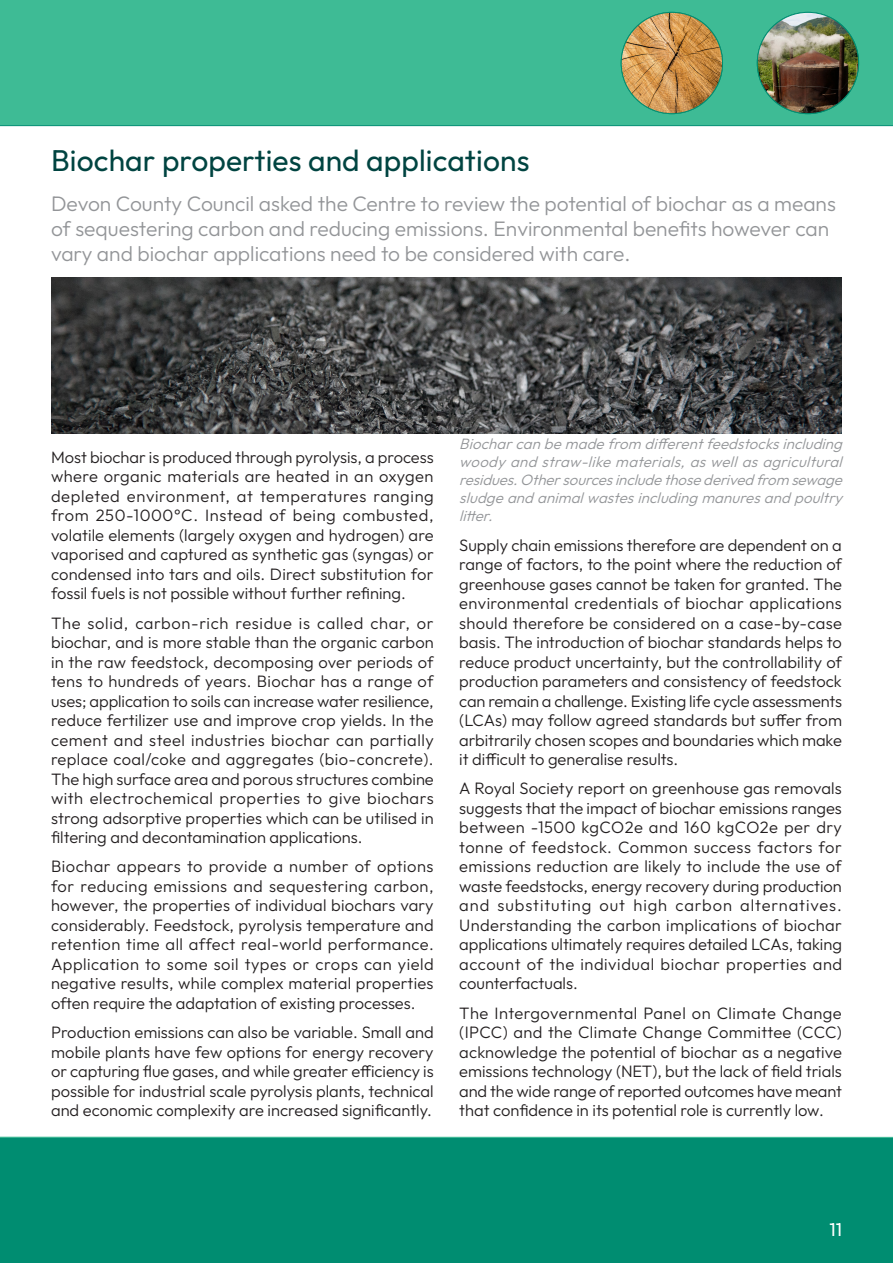
<style>
.page{position:relative;width:893px;height:1263px;background:#fff}
.page>*{position:absolute;margin:0;border:0;box-sizing:border-box;transform-origin:0 0}
.Heading2{font:30px "Outfit";letter-spacing:.005em;color:#004441}
.Intro_caption{font:300 21px/25.2px "Outfit";color:#939598}
.t1{font:18px "Outfit";color:#fff}
.Body1{font:300 16.5px/19.5px "Outfit";color:#231f20;text-align:justify}
.t2{font:italic 300 15px/18px "Outfit";color:#939598;text-align:justify}
</style>
<div class="page">
<div style="left:0;top:1136px;width:893px;height:127px;background:#008d71"></div>
<div style="left:0;top:0;width:893px;height:126px;background:#3ebb95"></div>
<img style="left:51px;top:278px;width:791px;height:156px">
<img style="left:757px;top:12px;width:102px;height:102px;border-radius:51px">
<img style="left:621px;top:12px;width:101px;height:102px;border-radius:51px">
<p class="Heading2" style="left:51px;top:143px;width:480px">Biochar properties and applications</p>
<p class="Intro_caption" style="left:51px;top:191px;width:786px">Devon County Council asked the Centre to review the potential of biochar as a means of sequestering carbon and reducing emissions. Environmental benefits however can vary and biochar applications need to be considered with care.</p>
<p class="Body1" style="left:51px;top:447px;width:384px">Most biochar is produced through pyrolysis, a process where organic materials are heated in an oxygen depleted environment, at temperatures ranging from 250‑1000°C. Instead of being combusted, volatile elements (largely oxygen and hydrogen) are vaporised and captured as synthetic gas (syngas) or condensed into tars and oils. Direct substitution for fossil fuels is not possible without further refining.</p>
<p class="Body1" style="left:51px;top:613px;width:384px">The solid, carbon-rich residue is called char, or biochar, and is more stable than the organic carbon in the raw feedstock, decomposing over periods of tens to hundreds of years. Biochar has a range of uses; application to soils can increase water resilience, reduce fertilizer use and improve crop yields. In the cement and steel industries biochar can partially replace coal/coke and aggregates (bio-concrete).<br>The high surface area and porous structures combine with electrochemical properties to give biochars strong adsorptive properties which can be utilised in filtering and decontamination applications.</p>
<p class="Body1" style="left:51px;top:857px;width:384px">Biochar appears to provide a number of options for reducing emissions and sequestering carbon, however, the properties of individual biochars vary considerably. Feedstock, pyrolysis temperature and retention time all affect real-world performance.<br>Application to some soil types or crops can yield negative results, while complex material properties often require the adaptation of existing processes.</p>
<p class="Body1" style="left:51px;top:1022px;width:384px">Production emissions can also be variable. Small and mobile plants have few options for energy recovery or capturing flue gases, and while greater efficiency is possible for industrial scale pyrolysis plants, technical and economic complexity are increased significantly.</p>
<p class="t2" style="left:459px;top:434px;width:389px">Biocharcan be made from differentfeedstocksincluding woody and straw-like materials,aswellasagricultural residues.Othersourcesincludethosederived from sewage sludge and animalwastesincluding manuresand poultry litter.</p>
<p class="Body1" style="left:459px;top:535px;width:384px">Supply chain emissions therefore are dependent on a range of factors, to the point where the reduction of greenhouse gases cannot be taken for granted. The environmental credentials of biochar applications should therefore be considered on a case-by-case basis. The introduction of biochar standards helps to reduce product uncertainty, but the controllability of production parameters and consistency of feedstock can remain a challenge. Existing life cycle assessments (LCAs) may follow agreed standards but suffer from arbitrarily chosen scopes and boundaries which make it difficult to generalise results.</p>
<p class="Body1" style="left:459px;top:779px;width:384px">A Royal Society report on greenhouse gas removals suggests that the impact of biochar emissions ranges between -1500 kgCO2e and 160 kgCO2e per dry tonne of feedstock. Common success factors for emissions reduction are likely to include the use of waste feedstocks, energy recovery during production and substituting out high carbon alternatives.<br>Understanding the carbon implications of biochar applications ultimately requires detailed LCAs, taking account of the individual biochar properties and counterfactuals.</p>
<p class="Body1" style="left:459px;top:1003px;width:384px">The Intergovernmental Panel on Climate Change (IPCC) and the Climate Change Committee (CCC) acknowledge the potential of biochar as a negative emissions technology (NET), but the lack of field trials and the wide range of reported outcomes have meant that confidence in its potential role is currently low.</p>
<p class="t1" style="left:829px;top:1219px;width:14px">11</p>
</div>
